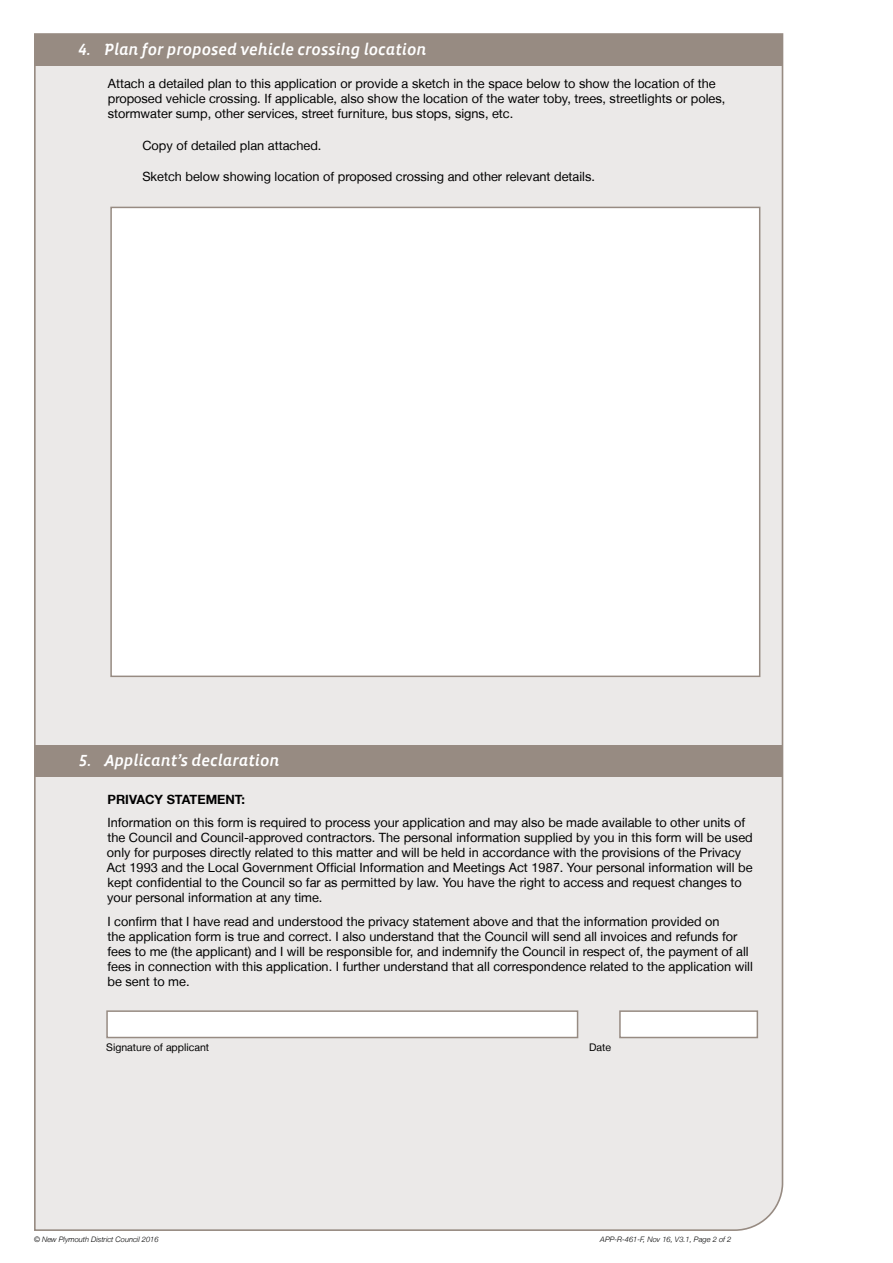
<style>
.page{position:relative;width:893px;height:1263px;background:#fff}
.page>*{position:absolute;margin:0;border:0;box-sizing:border-box;transform-origin:0 0}
.t1{font:16.5px "Vista Sans Alt Med Ita";color:#fff}
.t2{font:12.75px/15px "Helvetica Neue LT";color:#000}
.t3{font:700 12.75px "Helvetica Neue LT";color:#000}
.t4{font:10.5px "Helvetica Neue LT";color:#000}
.t5{font:italic 300 7.5px "Helvetica Neue LT";color:#000}
</style>
<div class="page">
<div style="left:34px;top:33px;width:750px;height:1198px;background:#ebe9e8"></div>
<div style="left:34px;top:34px;width:749px;height:32px;background:#978b82"></div>
<div style="left:110px;top:207px;width:650px;height:470px;background:#fff;border:2px solid #978b82"></div>
<div style="left:35px;top:745px;width:748px;height:32px;background:#978b82"></div>
<div style="left:106px;top:1010px;width:472px;height:28px;background:#fff;border:2px solid #978b82"></div>
<div style="left:619px;top:1010px;width:139px;height:28px;background:#fff;border:2px solid #978b82"></div>
<p class="t1" style="left:79px;top:41px;width:349px">4. Plan for proposed vehicle crossing location</p>
<p class="t2" style="left:108px;top:75px;width:619px">Attach a detailed plan to this application or provide a sketch in the space below to show the location of the proposed vehicle crossing. If applicable, also show the location of the water toby, trees, streetlights or poles, stormwater sump, other services, street furniture, bus stops, signs, etc.</p>
<p class="t2" style="left:142px;top:138px;width:181px">Copy of detailed plan attached.</p>
<p class="t2" style="left:142px;top:168px;width:454px">Sketch below showing location of proposed crossing and other relevant details.</p>
<p class="t1" style="left:79px;top:752px;width:202px">5. Applicant’s declaration</p>
<p class="t3" style="left:108px;top:791px;width:139px">PRIVACY STATEMENT:</p>
<p class="t2" style="left:107px;top:815px;width:647px">Information on this form is required to process your application and may also be made available to other units of the Council and Council-approved contractors. The personal information supplied by you in this form will be used only for purposes directly related to this matter and will be held in accordance with the provisions of the Privacy Act 1993 and the Local Government Official Information and Meetings Act 1987. Your personal information will be kept confidential to the Council so far as permitted by law. You have the right to access and request changes to your personal information at any time.</p>
<p class="t2" style="left:107px;top:913px;width:647px">I confirm that I have read and understood the privacy statement above and that the information provided on<br>the application form is true and correct. I also understand that the Council will send all invoices and refunds for fees to me (the applicant) and I will be responsible for, and indemnify the Council in respect of, the payment of all fees in connection with this application. I further understand that all correspondence related to the application will be sent to me.</p>
<p class="t4" style="left:106px;top:1041px;width:104px">Signature of applicant</p>
<p class="t4" style="left:589px;top:1041px;width:23px">Date</p>
<p class="t5" style="left:34px;top:1235px;width:126px">© New Plymouth District Council 2016</p>
<p class="t5" style="left:600px;top:1235px;width:133px">APP-R-461-F, Nov 16, V3.1, Page 2 of 2</p>
</div>
